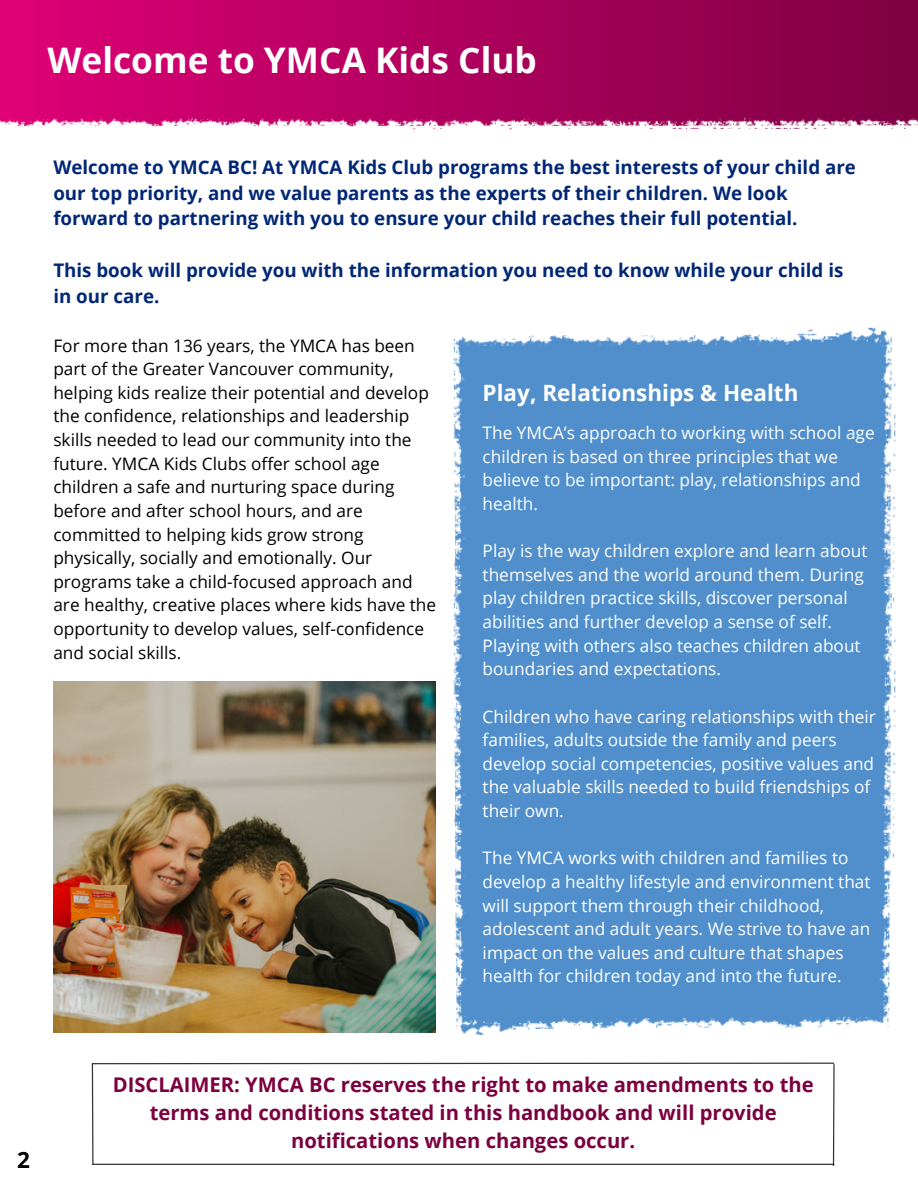
<style>
.page{position:relative;width:918px;height:1188px;background:#fff}
.page>*{position:absolute;margin:0;border:0;box-sizing:border-box;transform-origin:0 0}
.t1{font:700 35.25px "Open Sans";color:#fff}
.t2{font:700 22.5px "Open Sans";color:#fff}
.t3{font:700 22.5px "Open Sans";color:#000}
.t4{font:700 20.25px/28.2px "Open Sans";color:#7c003f;text-align:center}
.t5{font:700 18.75px/25.8px "Open Sans";color:#002776}
.t6{font:17.25px/23.7px "Open Sans";color:#fff}
.t7{font:17.25px/23.7px "Open Sans";color:#000}
</style>
<div class="page">
<img style="left:0;top:0;width:918px;height:130px">
<img style="left:453px;top:327px;width:443px;height:227px">
<img style="left:418px;top:554px;width:478px;height:481px">
<img style="left:53px;top:682px;width:382px;height:351px">
<svg style="left:91px;top:1062px;width:744px;height:104px"></svg>
<p class="t1" style="left:48px;top:36px;width:491px">Welcome to YMCA Kids Club</p>
<p class="t5" style="left:53px;top:154px;width:804px">Welcome to YMCA BC! At YMCA Kids Club programs the best interests of your child are our top priority, and we value parents as the experts of their children. We look forward to partnering with you to ensure your child reaches their full potential.</p>
<p class="t5" style="left:53px;top:257px;width:791px">This book will provide you with the information you need to know while your child is in our care.</p>
<p class="t7" style="left:53px;top:333px;width:384px">For more than 136 years, the YMCA has been part of the Greater Vancouver community, helping kids realize their potential and develop the confidence, relationships and leadership skills needed to lead our community into the future. YMCA Kids Clubs offer school age children a safe and nurturing space during before and after school hours, and are committed to helping kids grow strong physically, socially and emotionally. Our programs take a child-focused approach and are healthy, creative places where kids have the opportunity to develop values, self-confidence and social skills.</p>
<p class="t2" style="left:483px;top:377px;width:317px">Play, Relationships &amp; Health</p>
<p class="t6" style="left:483px;top:421px;width:394px">The YMCA’s approach to working with school age children is based on three principles that we believe to be important: play, relationships and health.</p>
<p class="t6" style="left:483px;top:539px;width:386px">Play is the way children explore and learn about themselves and the world around them. During play children practice skills, discover personal abilities and further develop a sense of self.<br>Playing with others also teaches children about boundaries and expectations.</p>
<p class="t6" style="left:483px;top:704px;width:395px">Children who have caring relationships with their families, adults outside the family and peers develop social competencies, positive values and the valuable skills needed to build friendships of their own.</p>
<p class="t6" style="left:483px;top:846px;width:389px">The YMCA works with children and families to develop a healthy lifestyle and environment that will support them through their childhood, adolescent and adult years. We strive to have an impact on the values and culture that shapes health for children today and into the future.</p>
<p class="t3" style="left:17px;top:1144px;width:14px">2</p>
<p class="t4" style="left:113px;top:1070px;width:703px">DISCLAIMER: YMCA BC reserves the right to make amendments to the terms and conditions stated in this handbook and will provide notifications when changes occur.</p>
</div>
